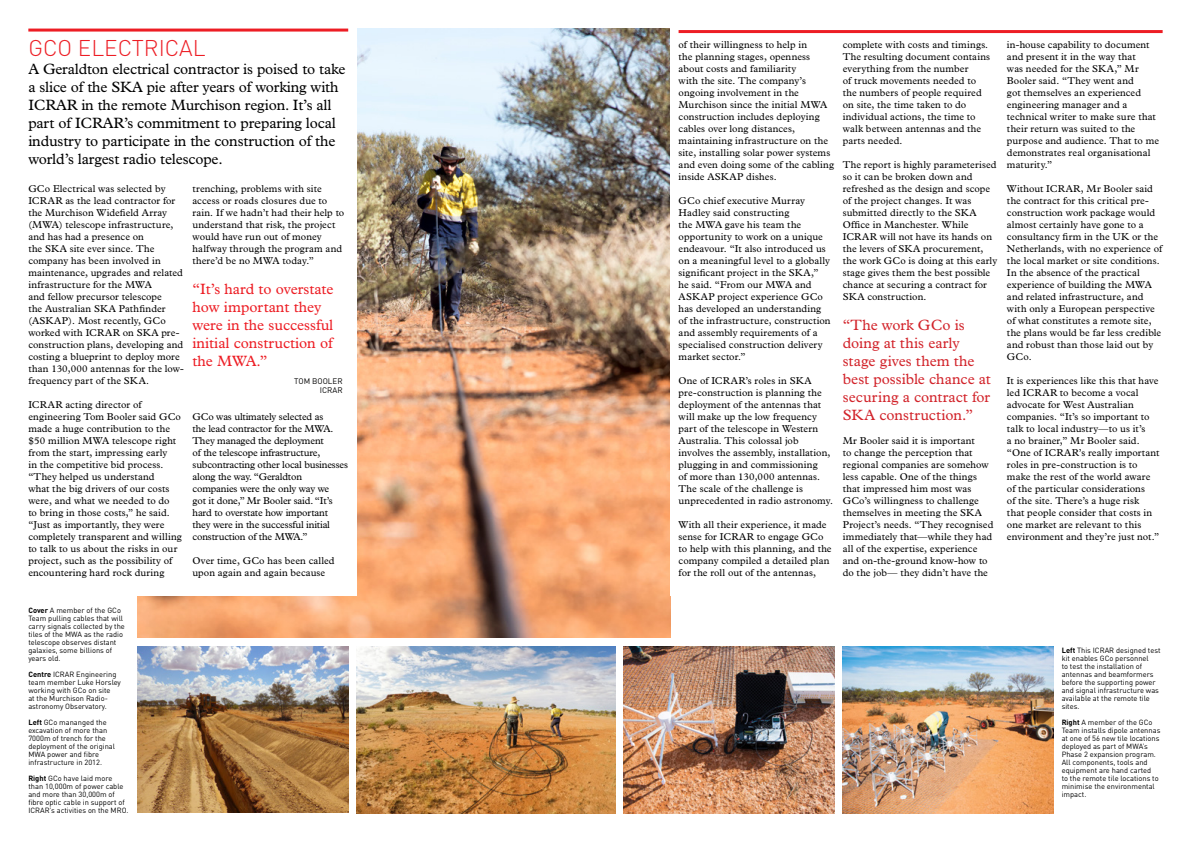
<style>
.page{position:relative;width:1191px;height:842px;background:#fff}
.page>*{position:absolute;margin:0;border:0;box-sizing:border-box;transform-origin:0 0}
.Section_Heading{font:300 22.5px "DIN";color:#ed1d24}
.Heading_Pull_Quote{font:15px/18px "Plantin";letter-spacing:-.01em;color:#000}
.Heading_Pull_Quote-2{font:15px/18px "Plantin";color:#d2232a}
.Heading_Pull_Quote-3{font:15px/18px "Plantin";color:#ed1d24}
.Body{font:10px/12px "Plantin";letter-spacing:.01em;color:#000}
.Body-2{font:10px/12px "Plantin";letter-spacing:-.015em;color:#000}
.Heading_Pull_Quote-4{font:8px/9px "DIN";color:#000;text-align:right}
.t1{font:7.5px/8px "DIN";color:#000}
.s1{font-weight:700}
</style>
<div class="page">
<img style="left:138px;top:28px;width:532px;height:610px">
<div style="left:20px;top:21px;width:337px;height:574px;background:#fff"></div>
<hr style="left:28px;top:29px;width:320px;height:3px;background:#ed1d24">
<hr style="left:678px;top:30px;width:484px;height:3px;background:#ed1d24">
<img style="left:357px;top:646px;width:258px;height:168px">
<img style="left:624px;top:646px;width:210px;height:168px">
<img style="left:138px;top:646px;width:210px;height:167px">
<img style="left:842px;top:646px;width:211px;height:168px">
<p class="Section_Heading" style="left:28px;top:34px;width:179px">GCO ELECTRICAL</p>
<p class="Heading_Pull_Quote" style="left:28px;top:59px;width:319px">A Geraldton electrical contractor is poised to take a slice of the SKA pie after years of working with ICRAR in the remote Murchison region. It’s all part of ICRAR’s commitment to preparing local industry to participate in the construction of the world’s largest radio telescope.</p>
<p class="Body" style="left:28px;top:183px;width:157px">GCo Electrical was selected by<br>ICRAR as the lead contractor for the Murchison Widefield Array (MWA) telescope infrastructure, and has had a presence on<br>the SKA site ever since. The company has been involved in maintenance, upgrades and related infrastructure for the MWA<br>and fellow precursor telescope<br>the Australian SKA Pathfinder (ASKAP). Most recently, GCo worked with ICRAR on SKA pre&shy;construction plans, developing and costing a blueprint to deploy more than 130,000 antennas for the low&shy;frequency part of the SKA.</p>
<p class="Body" style="left:28px;top:399px;width:155px">ICRAR acting director of engineering Tom Booler said GCo made a huge contribution to the $50 million MWA telescope right from the start, impressing early<br>in the competitive bid process. “They helped us understand<br>what the big drivers of our costs were, and what we needed to do<br>to bring in those costs,” he said. “Just as importantly, they were completely transparent and willing to talk to us about the risks in our project, such as the possibility of encountering hard rock during</p>
<p class="Body" style="left:192px;top:183px;width:153px">trenching, problems with site access or roads closures due to rain. If we hadn’t had their help to understand that risk, the project would have run out of money halfway through the program and there’d be no MWA today.”</p>
<p class="Heading_Pull_Quote-3" style="left:192px;top:280px;width:143px">“It’s hard to overstate how important they were in the successful initial construction of the MWA.”</p>
<p class="Heading_Pull_Quote-4" style="left:294px;top:376px;width:50px">TOM BOOLER<br>ICRAR</p>
<p class="Body-2" style="left:192px;top:411px;width:157px">GCo was ultimately selected as<br>the lead contractor for the MWA.<br>They managed the deployment<br>of the telescope infrastructure, subcontracting other local businesses along the way. “Geraldton companies were the only way we<br>got it done,” Mr Booler said. “It’s hard to overstate how important they were in the successful initial construction of the MWA.”</p>
<p class="Body" style="left:192px;top:555px;width:144px">Over time, GCo has been called upon again and again because</p>
<p class="t1" style="left:28px;top:606px;width:98px"><span class="s1">Cover</span> A member of the GCo<br>Team pulling cables that will carry signals collected by the tiles of the MWA as the radio telescope observes distant galaxies, some billions of years old.</p>
<p class="t1" style="left:28px;top:670px;width:94px"><span class="s1">Centre</span> ICRAR Engineering team member Luke Horsley working with GCo on site<br>at the Murchison Radio&shy;astronomy Observatory.</p>
<p class="t1" style="left:28px;top:718px;width:88px"><span class="s1">Left</span> GCo mananged the excavation of more than<br>7000m of trench for the deployment of the original<br>MWA power and fibre infrastructure in 2012.</p>
<p class="t1" style="left:28px;top:774px;width:102px"><span class="s1">Right</span> GCo have laid more than 10,000m of power cable and more than 30,000m of fibre optic cable in support of<br>ICRAR’s activities on the MRO.</p>
<p class="Body" style="left:678px;top:39px;width:157px">of their willingness to help in<br>the planning stages, openness about costs and familiarity<br>with the site. The company’s ongoing involvement in the<br>Murchison since the initial MWA construction includes deploying cables over long distances, maintaining infrastructure on the site, installing solar power systems and even doing some of the cabling inside ASKAP dishes.</p>
<p class="Body" style="left:678px;top:195px;width:153px">GCo chief executive Murray<br>Hadley said constructing<br>the MWA gave his team the opportunity to work on a unique endeavour. “It also introduced us on a meaningful level to a globally significant project in the SKA,” he said. “From our MWA and<br>ASKAP project experience GCo has developed an understanding of the infrastructure, construction and assembly requirements of a specialised construction delivery market sector.”</p>
<p class="Body" style="left:678px;top:375px;width:156px">One of ICRAR’s roles in SKA pre-construction is planning the deployment of the antennas that will make up the low frequency part of the telescope in Western<br>Australia. This colossal job involves the assembly, installation, plugging in and commissioning<br>of more than 130,000 antennas.<br>The scale of the challenge is unprecedented in radio astronomy.</p>
<p class="Body" style="left:678px;top:519px;width:155px">With all their experience, it made sense for ICRAR to engage GCo to help with this planning, and the company compiled a detailed plan for the roll out of the antennas,</p>
<p class="Body" style="left:842px;top:39px;width:149px">complete with costs and timings.<br>The resulting document contains everything from the number<br>of truck movements needed to the numbers of people required on site, the time taken to do individual actions, the time to walk between antennas and the parts needed.</p>
<p class="Body" style="left:842px;top:159px;width:156px">The report is highly parameterised so it can be broken down and refreshed as the design and scope of the project changes. It was submitted directly to the SKA<br>Office in Manchester. While<br>ICRAR will not have its hands on the levers of SKA procurement, the work GCo is doing at this early stage gives them the best possible chance at securing a contract for<br>SKA construction.</p>
<p class="Heading_Pull_Quote-2" style="left:842px;top:316px;width:150px">“The work GCo is doing at this early stage gives them the best possible chance at securing a contract for<br>SKA construction.”</p>
<p class="Body" style="left:842px;top:435px;width:152px">Mr Booler said it is important<br>to change the perception that regional companies are somehow less capable. One of the things that impressed him most was<br>GCo’s willingness to challenge themselves in meeting the SKA<br>Project’s needs. “They recognised immediately that—while they had all of the expertise, experience and on-the-ground know-how to do the job— they didn’t have the</p>
<p class="Body" style="left:1007px;top:39px;width:154px">in-house capability to document and present it in the way that<br>was needed for the SKA,” Mr<br>Booler said. “They went and<br>got themselves an experienced engineering manager and a technical writer to make sure that their return was suited to the purpose and audience. That to me demonstrates real organisational maturity.”</p>
<p class="Body" style="left:1007px;top:183px;width:157px">Without ICRAR, Mr Booler said the contract for this critical pre&shy;construction work package would almost certainly have gone to a consultancy firm in the UK or the<br>Netherlands, with no experience of the local market or site conditions.<br>In the absence of the practical experience of building the MWA and related infrastructure, and with only a European perspective of what constitutes a remote site, the plans would be far less credible and robust than those laid out by<br>GCo.</p>
<p class="Body" style="left:1007px;top:375px;width:154px">It is experiences like this that have led ICRAR to become a vocal advocate for West Australian companies. “It’s so important to talk to local industry—to us it’s<br>a no brainer,” Mr Booler said. “One of ICRAR’s really important roles in pre-construction is to make the rest of the world aware of the particular considerations<br>of the site. There’s a huge risk<br>that people consider that costs in one market are relevant to this environment and they’re just not.”</p>
<p class="t1" style="left:1061px;top:646px;width:100px"><span class="s1">Left</span> This ICRAR designed test kit enables GCo personnel<br>to test the installation of antennas and beamformers before the supporting power and signal infrastructure was available at the remote tile sites.</p>
<p class="t1" style="left:1061px;top:718px;width:100px"><span class="s1">Right</span> A member of the GCo<br>Team installs dipole antennas at one of 56 new tile locations deployed as part of MWA’s<br>Phase 2 expansion program.<br>All components, tools and equipment are hand carted<br>to the remote tile locations to minimise the environmental impact.</p>
</div>
